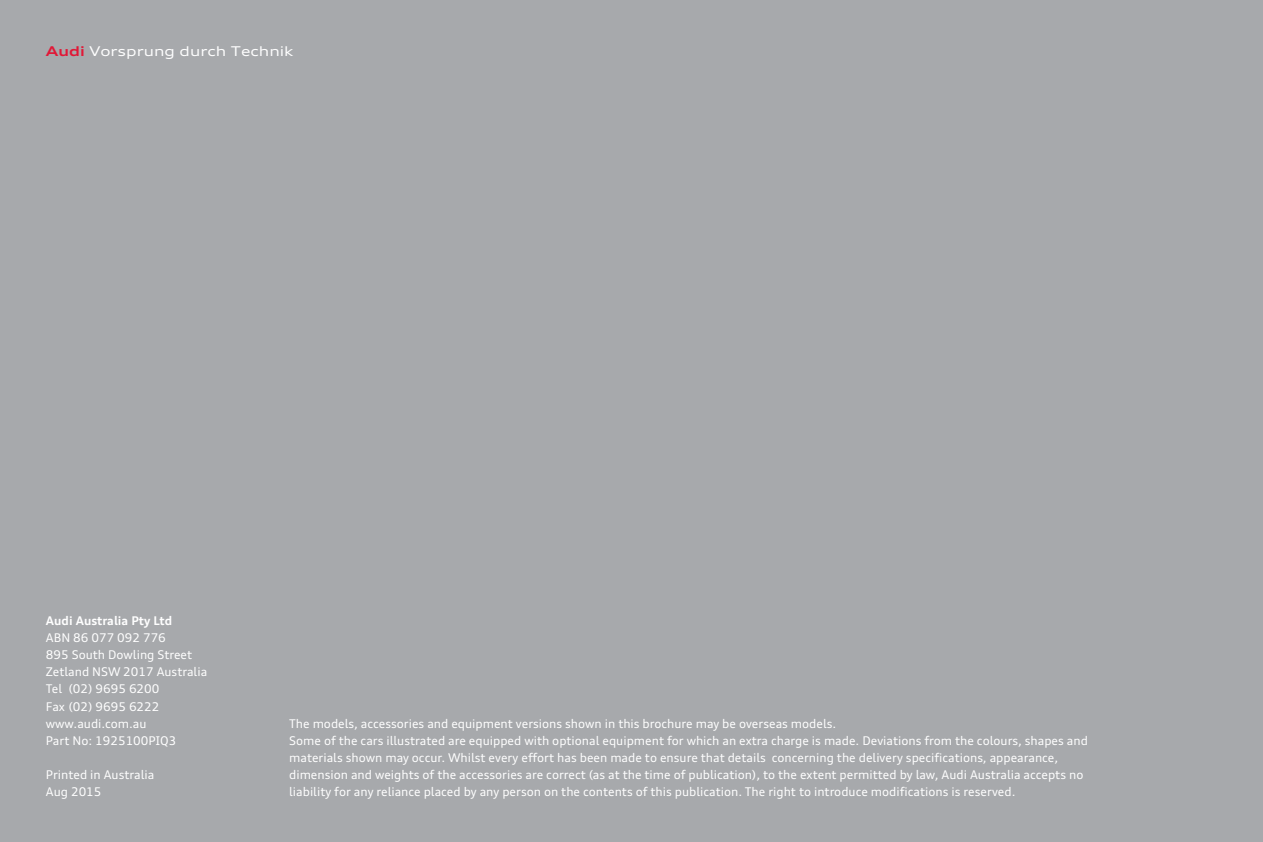
<style>
.page{position:relative;width:1263px;height:842px;background:#a7a9ac}
.page>*{position:absolute;margin:0;border:0;box-sizing:border-box;transform-origin:0 0}
.t1{font:expanded 13.5px "Audi Type";color:#fff}
.t2{font:12px/17.1px "Audi Type";color:#fff}
.t3{font:700 12px "Audi Type";color:#fff}
.s1{font-weight:700;color:#e11837}
</style>
<div class="page">
<p class="t1" style="left:46px;top:42px;width:249px"><span class="s1">Audi</span> Vorsprung durch Technik</p>
<p class="t3" style="left:46px;top:613px;width:128px">Audi Australia Pty Ltd</p>
<p class="t2" style="left:46px;top:629px;width:163px">ABN 86 077 092 776<br>895 South Dowling Street<br>Zetland NSW 2017 Australia<br>Tel (02) 9695 6200<br>Fax (02) 9695 6222 www.audi.com.au<br>Part No: 1925100PIQ3</p>
<p class="t2" style="left:46px;top:766px;width:110px">Printed in Australia<br>Aug 2015</p>
<p class="t2" style="left:289px;top:715px;width:800px">The models, accessories and equipment versions shown in this brochure may be overseas models.<br>Some of the cars illustrated are equipped with optional equipment for which an extra charge is made. Deviations from the colours, shapes and materials shown may occur. Whilst every effort has been made to ensure that details concerning the delivery specifications, appearance, dimension and weights of the accessories are correct (as at the time of publication), to the extent permitted by law, Audi Australia accepts no liability for any reliance placed by any person on the contents of this publication. The right to introduce modifications is reserved.</p>
</div>
